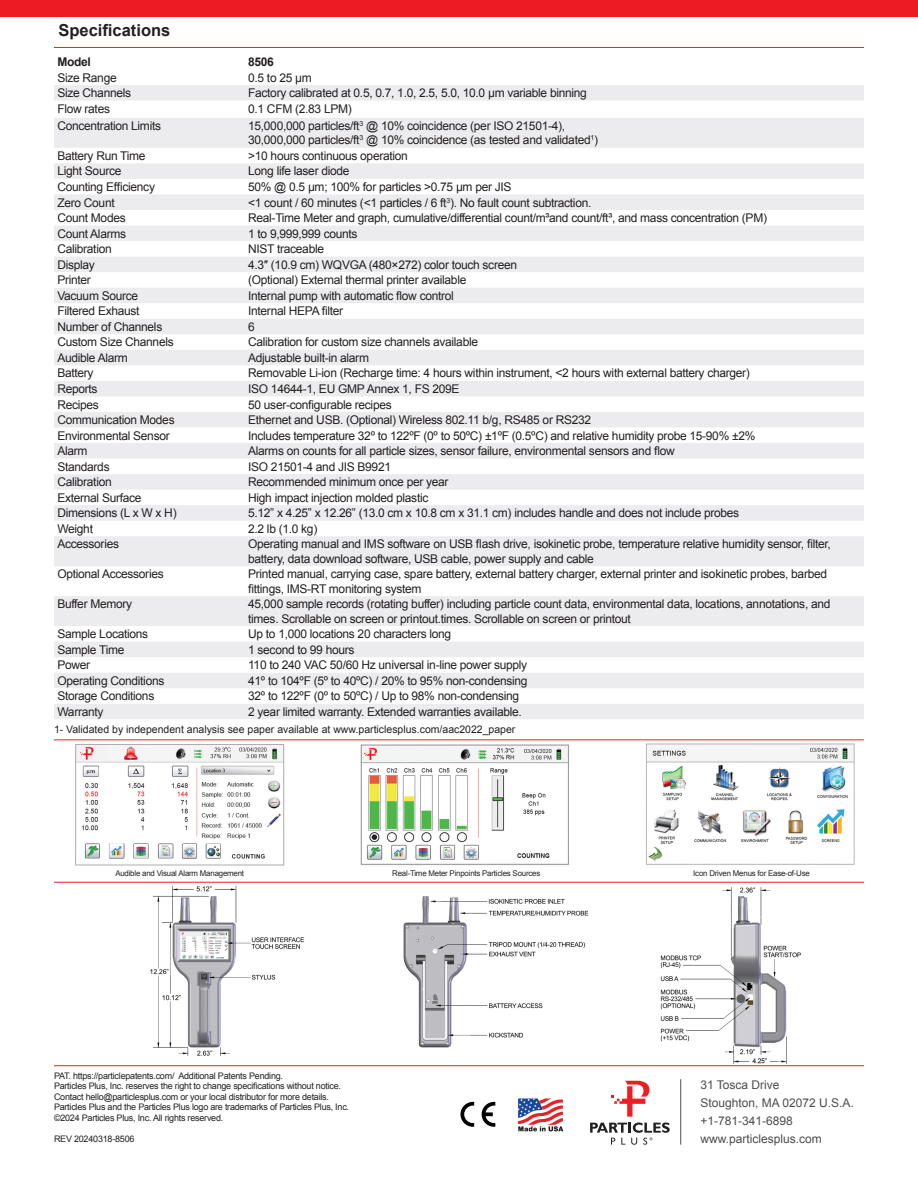
<style>
.page{position:relative;width:918px;height:1188px;background:#fff}
.page>*{position:absolute;margin:0;border:0;box-sizing:border-box;transform-origin:0 0}
.t1{font:700 16.5px "Arial";color:#231f20}
.t2{font:12px/14.4px "Arial";letter-spacing:-.025em;color:#231f20}
.t3{font:12px "Arial";color:#4d4d4f}
.t4{font:700 12px "Arial";letter-spacing:-.025em;color:#231f20}
.t5{font:10.5px "Arial";color:#231f20}
.t6{font:9px/10.5px "Arial";letter-spacing:-.025em;color:#231f20}
.t7{font:7.8px "Arial";letter-spacing:-.025em;color:#231f20}
</style>
<div class="page">
<div style="left:0;top:0;width:918px;height:16px;background:#ed1c24"></div>
<hr style="left:54px;top:47px;width:810px;height:1px;background:#ed1c24">
<svg style="left:611px;top:1081px;width:38px;height:36px"></svg>
<svg style="left:590px;top:1123px;width:80px;height:22px"></svg>
<hr style="left:680px;top:1079px;width:1px;height:66px;background:#4d4d4f">
<svg style="left:460px;top:1102px;width:14px;height:25px"></svg>
<svg style="left:482px;top:1102px;width:13px;height:25px"></svg>
<svg style="left:54px;top:85px;width:810px;height:634px;fill:#ececee"></svg>
<svg style="left:518px;top:1098px;width:45px;height:33px"></svg>
<img style="left:64px;top:739px;width:800px;height:127px">
<img style="left:150px;top:885px;width:651px;height:180px">
<hr style="left:54px;top:740px;width:810px;height:1px;background:#ed1c24">
<hr style="left:54px;top:882px;width:810px;height:1px;background:#ed1c24">
<hr style="left:54px;top:1065px;width:810px;height:1px;background:#ed1c24">
<p class="t1" style="left:58px;top:19px;width:113px">Specifications</p>
<p class="t4" style="left:57px;top:54px;width:35px">Model</p>
<p class="t4" style="left:248px;top:54px;width:27px">8506</p>
<p class="t2" style="left:57px;top:70px;width:61px">Size Range</p>
<p class="t2" style="left:248px;top:70px;width:65px">0.5 to 25 μm</p>
<p class="t2" style="left:57px;top:86px;width:75px">Size Channels</p>
<p class="t2" style="left:248px;top:86px;width:340px">Factory calibrated at 0.5, 0.7, 1.0, 2.5, 5.0, 10.0 μm variable binning</p>
<p class="t2" style="left:57px;top:101px;width:54px">Flow rates</p>
<p class="t2" style="left:248px;top:101px;width:105px">0.1 CFM (2.83 LPM)</p>
<p class="t2" style="left:57px;top:119px;width:105px">Concentration Limits</p>
<p class="t2" style="left:248px;top:119px;width:319px">15,000,000 particles/ft<sup>3</sup> @ 10% coincidence (per ISO 21501-4),</p>
<p class="t2" style="left:248px;top:133px;width:352px">30,000,000 particles/ft<sup>3</sup> @ 10% coincidence (as tested and validated<sup>1</sup>)</p>
<p class="t2" style="left:57px;top:149px;width:90px">Battery Run Time</p>
<p class="t2" style="left:248px;top:149px;width:161px">&gt;10 hours continuous operation</p>
<p class="t2" style="left:57px;top:164px;width:66px">Light Source</p>
<p class="t2" style="left:248px;top:164px;width:103px">Long life laser diode</p>
<p class="t2" style="left:57px;top:180px;width:99px">Counting Efficiency</p>
<p class="t2" style="left:248px;top:180px;width:265px">50% @ 0.5 μm; 100% for particles &gt;0.75 μm per JIS</p>
<p class="t2" style="left:57px;top:195px;width:59px">Zero Count</p>
<p class="t2" style="left:248px;top:195px;width:345px">&lt;1 count / 60 minutes (&lt;1 particles / 6 ft<sup>3</sup>). No fault count subtraction.</p>
<p class="t2" style="left:57px;top:211px;width:70px">Count Modes</p>
<p class="t2" style="left:248px;top:211px;width:520px">Real-Time Meter and graph, cumulative/differential count/m³and count/ft³, and mass concentration (PM)</p>
<p class="t2" style="left:57px;top:226px;width:70px">Count Alarms</p>
<p class="t2" style="left:248px;top:226px;width:111px">1 to 9,999,999 counts</p>
<p class="t2" style="left:57px;top:242px;width:56px">Calibration</p>
<p class="t2" style="left:248px;top:242px;width:77px">NIST traceable</p>
<p class="t2" style="left:57px;top:257px;width:39px">Display</p>
<p class="t2" style="left:248px;top:257px;width:270px">4.3″ (10.9 cm) WQVGA (480×272) color touch screen</p>
<p class="t2" style="left:57px;top:273px;width:35px">Printer</p>
<p class="t2" style="left:248px;top:273px;width:220px">(Optional) External thermal printer available</p>
<p class="t2" style="left:57px;top:289px;width:82px">Vacuum Source</p>
<p class="t2" style="left:248px;top:289px;width:207px">Internal pump with automatic flow control</p>
<p class="t2" style="left:57px;top:304px;width:84px">Filtered Exhaust</p>
<p class="t2" style="left:248px;top:304px;width:97px">Internal HEPA filter</p>
<p class="t2" style="left:57px;top:320px;width:106px">Number of Channels</p>
<p class="t2" style="left:248px;top:320px;width:8px">6</p>
<p class="t2" style="left:57px;top:335px;width:118px">Custom Size Channels</p>
<p class="t2" style="left:248px;top:335px;width:231px">Calibration for custom size channels available</p>
<p class="t2" style="left:57px;top:351px;width:72px">Audible Alarm</p>
<p class="t2" style="left:248px;top:351px;width:122px">Adjustable built-in alarm</p>
<p class="t2" style="left:57px;top:366px;width:38px">Battery</p>
<p class="t2" style="left:248px;top:366px;width:503px">Removable Li-ion (Recharge time: 4 hours within instrument, &lt;2 hours with external battery charger)</p>
<p class="t2" style="left:57px;top:382px;width:42px">Reports</p>
<p class="t2" style="left:248px;top:382px;width:213px">ISO 14644-1, EU GMP Annex 1, FS 209E</p>
<p class="t2" style="left:57px;top:397px;width:43px">Recipes</p>
<p class="t2" style="left:248px;top:397px;width:145px">50 user-configurable recipes</p>
<p class="t2" style="left:57px;top:413px;width:119px">Communication Modes</p>
<p class="t2" style="left:248px;top:413px;width:345px">Ethernet and USB. (Optional) Wireless 802.11 b/g, RS485 or RS232</p>
<p class="t2" style="left:57px;top:428px;width:114px">Environmental Sensor</p>
<p class="t2" style="left:248px;top:428px;width:509px">Includes temperature 32º to 122ºF (0º to 50ºC) ±1ºF (0.5ºC) and relative humidity probe 15-90% ±2%</p>
<p class="t2" style="left:57px;top:444px;width:32px">Alarm</p>
<p class="t2" style="left:248px;top:444px;width:428px">Alarms on counts for all particle sizes, sensor failure, environmental sensors and flow</p>
<p class="t2" style="left:57px;top:459px;width:54px">Standards</p>
<p class="t2" style="left:248px;top:459px;width:144px">ISO 21501-4 and JIS B9921</p>
<p class="t2" style="left:57px;top:475px;width:56px">Calibration</p>
<p class="t2" style="left:248px;top:475px;width:202px">Recommended minimum once per year</p>
<p class="t2" style="left:57px;top:491px;width:86px">External Surface</p>
<p class="t2" style="left:248px;top:491px;width:182px">High impact injection molded plastic</p>
<p class="t2" style="left:57px;top:506px;width:121px">Dimensions (L x W x H)</p>
<p class="t2" style="left:248px;top:506px;width:493px">5.12” x 4.25” x 12.26” (13.0 cm x 10.8 cm x 31.1 cm) includes handle and does not include probes</p>
<p class="t2" style="left:57px;top:522px;width:37px">Weight</p>
<p class="t2" style="left:248px;top:522px;width:71px">2.2 lb (1.0 kg)</p>
<p class="t2" style="left:57px;top:537px;width:63px">Accessories</p>
<p class="t2" style="left:248px;top:537px;width:584px">Operating manual and IMS software on USB flash drive, isokinetic probe, temperature relative humidity sensor, filter, battery, data download software, USB cable, power supply and cable</p>
<p class="t2" style="left:57px;top:567px;width:108px">Optional Accessories</p>
<p class="t2" style="left:248px;top:567px;width:580px">Printed manual, carrying case, spare battery, external battery charger, external printer and isokinetic probes, barbed fittings, IMS-RT monitoring system</p>
<p class="t2" style="left:57px;top:597px;width:76px">Buffer Memory</p>
<p class="t2" style="left:248px;top:597px;width:584px">45,000 sample records (rotating buffer) including particle count data, environmental data, locations, annotations, and times. Scrollable on screen or printout.times. Scrollable on screen or printout</p>
<p class="t2" style="left:57px;top:627px;width:92px">Sample Locations</p>
<p class="t2" style="left:248px;top:627px;width:205px">Up to 1,000 locations 20 characters long</p>
<p class="t2" style="left:57px;top:642px;width:69px">Sample Time</p>
<p class="t2" style="left:248px;top:642px;width:108px">1 second to 99 hours</p>
<p class="t2" style="left:57px;top:658px;width:34px">Power</p>
<p class="t2" style="left:248px;top:658px;width:281px">110 to 240 VAC 50/60 Hz universal in-line power supply</p>
<p class="t2" style="left:57px;top:674px;width:109px">Operating Conditions</p>
<p class="t2" style="left:248px;top:674px;width:281px">41º to 104ºF (5º to 40ºC) / 20% to 95% non-condensing</p>
<p class="t2" style="left:57px;top:689px;width:98px">Storage Conditions</p>
<p class="t2" style="left:248px;top:689px;width:273px">32º to 122ºF (0º to 50ºC) / Up to 98% non-condensing</p>
<p class="t2" style="left:57px;top:705px;width:48px">Warranty</p>
<p class="t2" style="left:248px;top:705px;width:275px">2 year limited warranty. Extended warranties available.</p>
<p class="t5" style="left:54px;top:723px;width:463px">1- Validated by independent analysis see paper available at www.particlesplus.com/aac2022_paper</p>
<p class="t7" style="left:115px;top:868px;width:130px">Audible and Visual Alarm Management</p>
<p class="t7" style="left:392px;top:868px;width:150px">Real-Time Meter Pinpoints Particles Sources</p>
<p class="t7" style="left:693px;top:868px;width:118px">Icon Driven Menus for Ease-of-Use</p>
<p class="t6" style="left:54px;top:1070px;width:231px">PAT. https://particlepatents.com/ Additional Patents Pending.</p>
<p class="t6" style="left:54px;top:1081px;width:297px">Particles Plus, Inc. reserves the right to change specifications without notice.<br>Contact hello@particlesplus.com or your local distributor for more details.<br>Particles Plus and the Particles Plus logo are trademarks of Particles Plus, Inc.</p>
<p class="t6" style="left:54px;top:1112px;width:171px">©2024 Particles Plus, Inc. All rights reserved.</p>
<p class="t6" style="left:54px;top:1133px;width:82px">REV 20240318-8506</p>
<p class="t3" style="left:700px;top:1077px;width:81px">31 Tosca Drive</p>
<p class="t3" style="left:700px;top:1095px;width:155px">Stoughton, MA 02072 U.S.A.</p>
<p class="t3" style="left:700px;top:1113px;width:94px">+1-781-341-6898</p>
<p class="t3" style="left:700px;top:1131px;width:123px">www.particlesplus.com</p>
</div>
